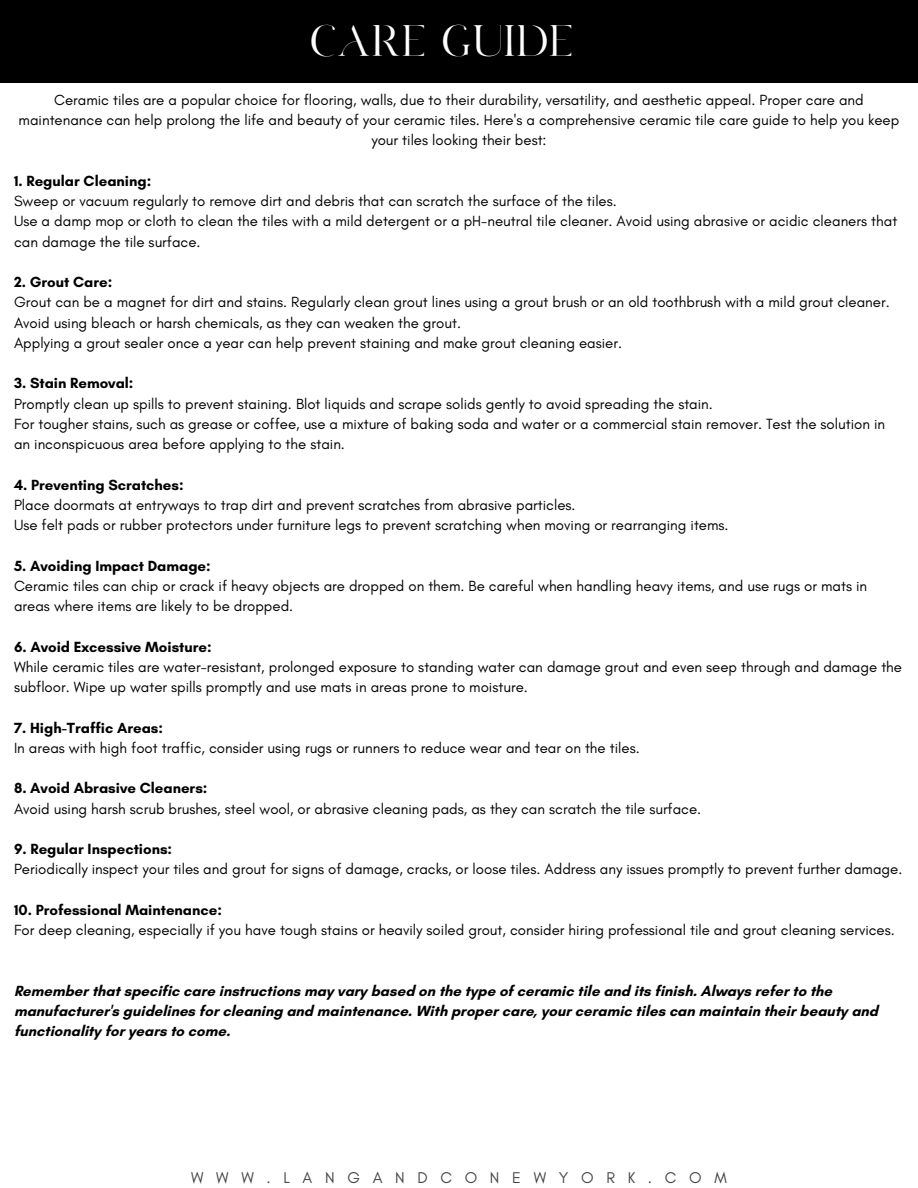
<style>
.page{position:relative;width:918px;height:1188px;background:#fff}
.page>*{position:absolute;margin:0;border:0;box-sizing:border-box;transform-origin:0 0}
.t1{font:42px "Adore";color:#fff}
.t2{font:15.9px "Glacial Indifference";letter-spacing:.8em;color:#454648}
.t3{font:15px/20.2px "Glacial Indifference";color:#000}
.t4{font:700 15px/20.2px "Glacial Indifference";color:#000}
</style>
<div class="page">
<div style="left:0;top:0;width:918px;height:82px;background:#000"></div>
<h1 class="t1" style="left:310px;top:19px;width:265px">CARE GUIDE</h1>
<p class="t3" style="left:19px;top:90px;width:882px;text-align:center">Ceramic tiles are a popular choice for flooring, walls, due to their durability, versatility, and aesthetic appeal. Proper care and maintenance can help prolong the life and beauty of your ceramic tiles. Here's a comprehensive ceramic tile care guide to help you keep your tiles looking their best:</p>
<p class="t4" style="left:14px;top:171px;width:139px">1. Regular Cleaning:</p>
<p class="t3" style="left:14px;top:191px;width:604px">Sweep or vacuum regularly to remove dirt and debris that can scratch the surface of the tiles.</p>
<p class="t3" style="left:14px;top:211px;width:885px">Use a damp mop or cloth to clean the tiles with a mild detergent or a pH-neutral tile cleaner. Avoid using abrasive or acidic cleaners that can damage the tile surface.</p>
<p class="t4" style="left:14px;top:272px;width:100px">2. Grout Care:</p>
<p class="t3" style="left:14px;top:292px;width:877px">Grout can be a magnet for dirt and stains. Regularly clean grout lines using a grout brush or an old toothbrush with a mild grout cleaner.<br>Avoid using bleach or harsh chemicals, as they can weaken the grout.</p>
<p class="t3" style="left:14px;top:333px;width:610px">Applying a grout sealer once a year can help prevent staining and make grout cleaning easier.</p>
<p class="t4" style="left:14px;top:373px;width:121px">3. Stain Removal:</p>
<p class="t3" style="left:14px;top:393px;width:700px">Promptly clean up spills to prevent staining. Blot liquids and scrape solids gently to avoid spreading the stain.</p>
<p class="t3" style="left:14px;top:414px;width:873px">For tougher stains, such as grease or coffee, use a mixture of baking soda and water or a commercial stain remover. Test the solution in an inconspicuous area before applying to the stain.</p>
<p class="t4" style="left:14px;top:474px;width:171px">4. Preventing Scratches:</p>
<p class="t3" style="left:14px;top:495px;width:563px">Place doormats at entryways to trap dirt and prevent scratches from abrasive particles.</p>
<p class="t3" style="left:14px;top:515px;width:716px">Use felt pads or rubber protectors under furniture legs to prevent scratching when moving or rearranging items.</p>
<p class="t4" style="left:14px;top:555px;width:198px">5. Avoiding Impact Damage:</p>
<p class="t3" style="left:14px;top:576px;width:855px">Ceramic tiles can chip or crack if heavy objects are dropped on them. Be careful when handling heavy items, and use rugs or mats in areas where items are likely to be dropped.</p>
<p class="t4" style="left:14px;top:636px;width:199px">6. Avoid Excessive Moisture:</p>
<p class="t3" style="left:14px;top:657px;width:890px">While ceramic tiles are water-resistant, prolonged exposure to standing water can damage grout and even seep through and damage the subfloor. Wipe up water spills promptly and use mats in areas prone to moisture.</p>
<p class="t4" style="left:14px;top:717px;width:151px">7. High-Traffic Areas:</p>
<p class="t3" style="left:14px;top:738px;width:627px">In areas with high foot traffic, consider using rugs or runners to reduce wear and tear on the tiles.</p>
<p class="t4" style="left:14px;top:778px;width:195px">8. Avoid Abrasive Cleaners:</p>
<p class="t3" style="left:14px;top:798px;width:689px">Avoid using harsh scrub brushes, steel wool, or abrasive cleaning pads, as they can scratch the tile surface.</p>
<p class="t4" style="left:14px;top:839px;width:160px">9. Regular Inspections:</p>
<p class="t3" style="left:14px;top:859px;width:890px">Periodically inspect your tiles and grout for signs of damage, cracks, or loose tiles. Address any issues promptly to prevent further damage.</p>
<p class="t4" style="left:14px;top:900px;width:209px">10. Professional Maintenance:</p>
<h3 class="t3" style="left:14px;top:920px;width:882px">For deep cleaning, especially if you have tough stains or heavily soiled grout, consider hiring professional tile and grout cleaning services.</h3>
<h2 class="t4" style="left:14px;top:981px;width:866px">Remember that specific care instructions may vary based on the type of ceramic tile and its finish. Always refer to the manufacturer's guidelines for cleaning and maintenance. With proper care, your ceramic tiles can maintain their beauty and functionality for years to come.</h2>
<p class="t2" style="left:191px;top:1168px;width:537px">WWW.LANGANDCONEWYORK.COM</p>
</div>
